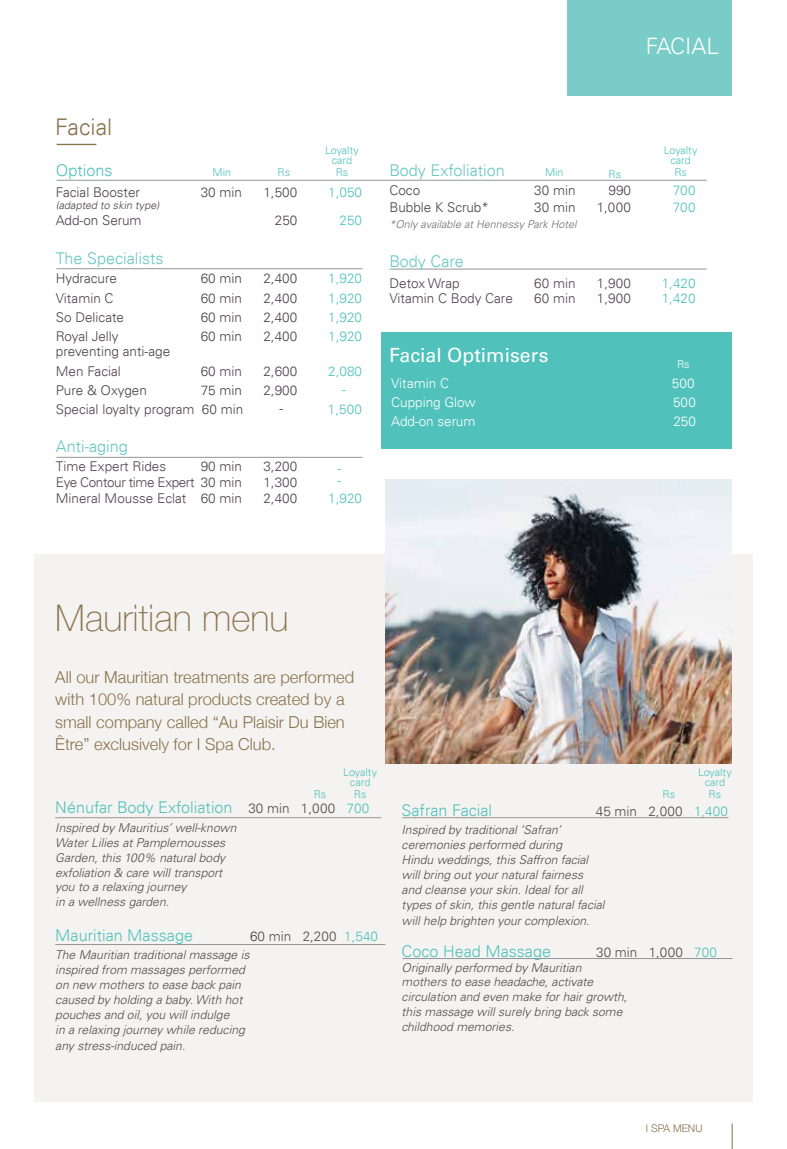
<style>
.page{position:relative;width:787px;height:1149px;background:#fff}
.page>*{position:absolute;margin:0;border:0;box-sizing:border-box;transform-origin:0 0}
.t1{font:100 36.75px "Helvetica Neue";color:#88734d}
.t2{font:300 22.95px "Univers LT";color:#88734d}
.t3{font:300 22.5px "Univers LT Std";color:#fff}
.t4{font:19.5px "Univers LT Std";color:#fff}
.t5{font:300 16.5px/22.5px "Helvetica Neue";color:#88734d}
.t6{font:300 16.2px "Univers LT";color:#50c2bb}
.t7{font:300 16.2px "Univers LT";color:#67c7c1}
.t8{font:300 13.5px/19.2px "Univers LT";color:#50424f}
.t9{font:300 13.5px "Univers LT";color:#50c2bb}
.t10{font:300 13.5px "Univers LT";color:#4d4d4f}
.t11{font:300 13.5px "Univers LT";color:#fff}
.t12{font:300 13.5px "Univers LT";letter-spacing:-.03em;color:#50424f}
.t13{font:italic 300 12.15px/14.9px "Univers LT Std";color:#4d4d4f}
.t14{font:300 10.8px/10.5px "Univers LT";color:#50c2bb;text-align:center}
.t15{font:italic 300 10.8px "Univers LT Std";color:#6d6e71}
.t16{font:italic 300 10.8px "Univers LT";color:#50424f}
.t17{font:300 10.8px "Univers LT";color:#fff}
.t18{font:300 10.5px "Helvetica Neue";color:#88734d}
.s1{font-size:13.5px;color:#4d4d4f}
.s2{font-size:13.5px}
.s3{color:#414042}
.s4{color:#50c2bb}
</style>
<div class="page">
<div style="left:34px;top:554px;width:719px;height:547px;background:#f5f3f1"></div>
<svg style="left:732px;top:1123px;width:1px;height:25px"></svg>
<div style="left:567px;top:0;width:164px;height:96px;background:#79ccc7"></div>
<hr style="left:57px;top:144px;width:39px;height:1px;background:#88734d">
<hr style="left:56px;top:180px;width:650px;height:1px;background:#939598">
<hr style="left:389px;top:269px;width:317px;height:1px;background:#939598">
<hr style="left:56px;top:268px;width:306px;height:1px;background:#939598">
<hr style="left:56px;top:457px;width:306px;height:1px;background:#939598">
<div style="left:381px;top:332px;width:350px;height:116px;background:#50c2bb"></div>
<img style="left:385px;top:479px;width:346px;height:284px">
<hr style="left:55px;top:817px;width:326px;height:1px;background:#939598">
<hr style="left:402px;top:817px;width:326px;height:1px;background:#939598">
<hr style="left:55px;top:943px;width:330px;height:1px;background:#939598">
<hr style="left:402px;top:957px;width:330px;height:1px;background:#939598">
<h2 class="t2" style="left:55px;top:113px;width:58px">Facial</h2>
<h3 class="t3" style="left:646px;top:33px;width:74px">FACIAL</h3>
<p class="t14" style="left:325px;top:145px;width:35px">Loyalty card</p>
<p class="t14" style="left:663px;top:145px;width:35px">Loyalty card</p>
<h3 class="t6" style="left:56px;top:160px;width:58px">Options</h3>
<p class="t14" style="left:212px;top:167px;width:20px">Min</p>
<p class="t14" style="left:277px;top:167px;width:14px">Rs</p>
<p class="t14" style="left:336px;top:167px;width:14px">Rs</p>
<p class="t14" style="left:545px;top:167px;width:20px">Min</p>
<p class="t14" style="left:608px;top:168px;width:14px">Rs</p>
<p class="t14" style="left:674px;top:167px;width:14px">Rs</p>
<p class="t8" style="left:56px;top:182px;width:86px">Facial Booster</p>
<p class="t8" style="left:201px;top:182px;width:43px">30 min</p>
<p class="t8" style="left:263px;top:182px;width:36px">1,500</p>
<p class="t9" style="left:328px;top:184px;width:35px">1,050</p>
<p class="t16" style="left:56px;top:198px;width:107px">(adapted to skin type)</p>
<p class="t8" style="left:56px;top:210px;width:87px">Add-on Serum</p>
<p class="t8" style="left:275px;top:210px;width:24px">250</p>
<p class="t9" style="left:339px;top:212px;width:24px">250</p>
<h3 class="t7" style="left:56px;top:248px;width:109px">The Specialists</h3>
<p class="t8" style="left:56px;top:269px;width:63px">Hydracure</p>
<p class="t8" style="left:201px;top:269px;width:43px">60 min</p>
<p class="t8" style="left:263px;top:269px;width:36px">2,400</p>
<p class="t9" style="left:328px;top:270px;width:35px">1,920</p>
<p class="t8" style="left:56px;top:288px;width:59px">Vitamin C</p>
<p class="t8" style="left:201px;top:288px;width:43px">60 min</p>
<p class="t8" style="left:263px;top:288px;width:36px">2,400</p>
<p class="t9" style="left:328px;top:290px;width:35px">1,920</p>
<p class="t8" style="left:56px;top:307px;width:70px">So Delicate</p>
<p class="t8" style="left:201px;top:307px;width:43px">60 min</p>
<p class="t8" style="left:263px;top:307px;width:36px">2,400</p>
<p class="t9" style="left:328px;top:309px;width:35px">1,920</p>
<p class="t8" style="left:56px;top:327px;width:64px">Royal Jelly</p>
<p class="t8" style="left:201px;top:327px;width:43px">60 min</p>
<p class="t8" style="left:263px;top:327px;width:36px">2,400</p>
<p class="t9" style="left:328px;top:328px;width:35px">1,920</p>
<p class="t8" style="left:56px;top:342px;width:116px">preventing anti-age<br>Men Facial</p>
<h3 class="t7" style="left:389px;top:160px;width:117px">Body Exfoliation</h3>
<p class="t8" style="left:389px;top:181px;width:32px">Coco</p>
<p class="t8" style="left:534px;top:181px;width:43px">30 min</p>
<p class="t8" style="left:608px;top:181px;width:24px">990</p>
<p class="t9" style="left:672px;top:182px;width:24px">700</p>
<p class="t8" style="left:389px;top:197px;width:101px">Bubble K Scrub*</p>
<p class="t8" style="left:534px;top:197px;width:43px">30 min</p>
<p class="t8" style="left:596px;top:197px;width:36px">1,000</p>
<p class="t9" style="left:672px;top:199px;width:24px">700</p>
<p class="t15" style="left:389px;top:217px;width:189px">*Only available at Hennessy Park Hotel</p>
<h3 class="t7" style="left:389px;top:251px;width:76px">Body Care</h3>
<p class="t8" style="left:389px;top:273px;width:72px">Detox Wrap</p>
<p class="t8" style="left:534px;top:273px;width:43px">60 min</p>
<p class="t8" style="left:597px;top:273px;width:36px">1,900</p>
<p class="t9" style="left:661px;top:274px;width:35px">1,420</p>
<p class="t8" style="left:389px;top:288px;width:125px">Vitamin C Body Care</p>
<p class="t8" style="left:534px;top:288px;width:43px">60 min</p>
<p class="t8" style="left:597px;top:288px;width:36px">1,900</p>
<p class="t9" style="left:661px;top:289px;width:35px">1,420</p>
<h3 class="t4" style="left:389px;top:343px;width:161px">Facial Optimisers</h3>
<p class="t11" style="left:391px;top:375px;width:59px">Vitamin C</p>
<p class="t11" style="left:672px;top:375px;width:24px">500</p>
<p class="t11" style="left:391px;top:393px;width:86px">Cupping Glow</p>
<p class="t11" style="left:673px;top:393px;width:24px">500</p>
<p class="t11" style="left:391px;top:412px;width:86px">Add-on serum</p>
<p class="t11" style="left:673px;top:412px;width:24px">250</p>
<p class="t17" style="left:677px;top:357px;width:14px">Rs</p>
<p class="t8" style="left:201px;top:361px;width:43px">60 min</p>
<p class="t8" style="left:263px;top:361px;width:36px">2,600</p>
<p class="t9" style="left:328px;top:362px;width:35px">2,080</p>
<p class="t8" style="left:56px;top:380px;width:92px">Pure &amp; Oxygen</p>
<p class="t8" style="left:201px;top:380px;width:43px">75 min</p>
<p class="t8" style="left:263px;top:380px;width:36px">2,900</p>
<p class="t8" style="left:56px;top:399px;width:189px">Special loyalty program 60 min</p>
<p class="t9" style="left:328px;top:401px;width:36px">1,500</p>
<h3 class="t7" style="left:56px;top:436px;width:74px">Anti-aging</h3>
<p class="t8" style="left:56px;top:456px;width:112px">Time Expert Rides</p>
<p class="t8" style="left:201px;top:456px;width:43px">90 min</p>
<p class="t8" style="left:263px;top:456px;width:36px">3,200</p>
<p class="t12" style="left:56px;top:474px;width:188px">Eye Contour time Expert 30 min</p>
<p class="t8" style="left:263px;top:472px;width:36px">1,300</p>
<p class="t8" style="left:56px;top:488px;width:188px">Mineral Mousse Eclat 60 min</p>
<p class="t8" style="left:263px;top:488px;width:36px">2,400</p>
<p class="t9" style="left:328px;top:490px;width:35px">1,920</p>
<p class="t9" style="left:342px;top:381px;width:5px">-</p>
<p class="t8" style="left:279px;top:398px;width:5px">-</p>
<p class="t9" style="left:337px;top:472px;width:5px">-</p>
<h1 class="t1" style="left:55px;top:590px;width:235px">Mauritian menu</h1>
<h3 class="t5" style="left:55px;top:664px;width:300px">All our Mauritian treatments are performed with 100% natural products created by a small company called “Au Plaisir Du Bien Être” exclusively for I Spa Club.</h3>
<p class="t14" style="left:343px;top:766px;width:35px">Loyalty card</p>
<p class="t14" style="left:698px;top:766px;width:35px">Loyalty card</p>
<p class="t14" style="left:314px;top:788px;width:14px">Rs</p>
<p class="t14" style="left:354px;top:788px;width:14px">Rs</p>
<p class="t14" style="left:662px;top:788px;width:14px">Rs</p>
<p class="t14" style="left:708px;top:788px;width:14px">Rs</p>
<h3 class="t6" style="left:55px;top:797px;width:315px">Nénufar Body Exfoliation <span class="s1">30 min 1,000</span> <span class="s2">700</span></h3>
<p class="t13" style="left:55px;top:820px;width:183px">Inspired by Mauritius’ well-known<br>Water Lilies at Pamplemousses<br>Garden, this 100% natural body exfoliation &amp; care will transport you to a relaxing journey<br>in a wellness garden.</p>
<h3 class="t6" style="left:55px;top:924px;width:139px">Mauritian Massage</h3>
<p class="t10" style="left:250px;top:927px;width:129px"><span class="s3">6</span>0 min 2,200 <span class="s4">1,540</span></p>
<p class="t13" style="left:55px;top:947px;width:196px">The Mauritian traditional massage is inspired from massages performed on new mothers to ease back pain caused by holding a baby. With hot pouches and oil, you will indulge<br>in a relaxing journey while reducing</p>
<p class="t13" style="left:55px;top:1038px;width:132px">any stress-induced pain.</p>
<h3 class="t6" style="left:401px;top:800px;width:92px">Safran Facial</h3>
<p class="t10" style="left:596px;top:802px;width:134px">45 min 2,000 <span class="s4">1,400</span></p>
<p class="t13" style="left:401px;top:822px;width:204px">Inspired by traditional ‘Safran’ ceremonies performed during<br>Hindu weddings, this Saffron facial will bring out your natural fairness and cleanse your skin. Ideal for all types of skin, this gentle natural facial</p>
<p class="t13" style="left:401px;top:913px;width:189px">will help brighten your complexion.</p>
<h3 class="t6" style="left:401px;top:940px;width:151px">Coco Head Massage</h3>
<p class="t10" style="left:596px;top:943px;width:122px">30 min 1,000 <span class="s4">700</span></p>
<p class="t13" style="left:401px;top:959px;width:227px">Originally performed by Mauritian mothers to ease headache, activate circulation and even make for hair growth, this massage will surely bring back some childhood memories.</p>
<p class="t18" style="left:646px;top:1119px;width:58px">I SPA MENU</p>
</div>
